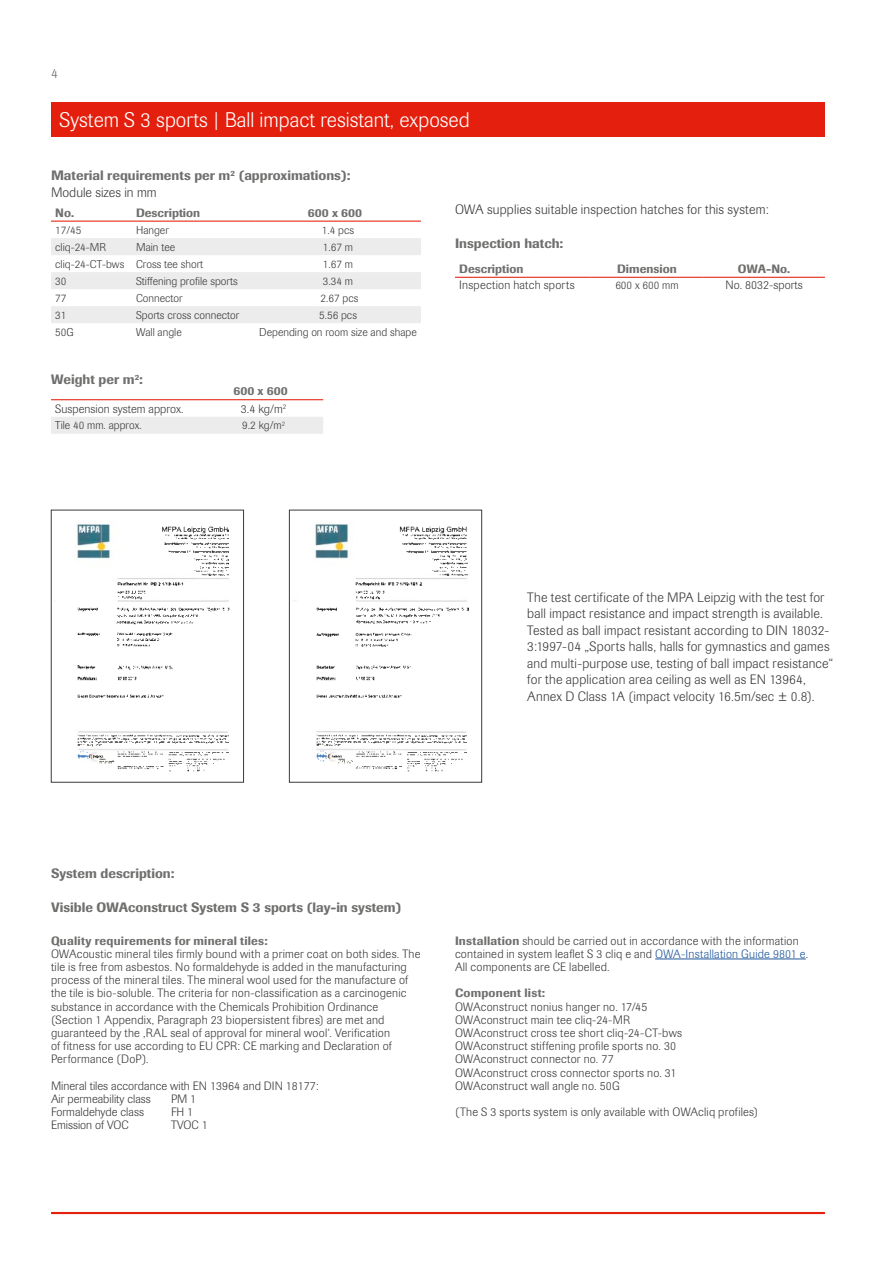
<style>
.page{position:relative;width:893px;height:1263px;background:#fff}
.page>*{position:absolute;margin:0;border:0;box-sizing:border-box;transform-origin:0 0}
.t1{font:300 21px "Imago Pro";color:#fff}
.t2{font:300 13.5px/16.5px "Imago Pro";letter-spacing:.015em;color:#3b3b3a}
.t3{font:500 13.5px/16.5px "Imago Pro";color:#6f6f6e}
.t4{font:300 13.5px "Imago Pro";color:#6f6f6e}
.t5{font:300 12px/13.2px "Imago Pro";letter-spacing:.015em;color:#3b3b3a}
.t6{font:500 12px "Imago Pro";letter-spacing:.015em;color:#6f6f6e}
.t7{font:300 11.25px "Imago Pro";color:#3b3b3a}
.s1{font-weight:300;color:#3b3b3a}
.s2{font-weight:500;color:#6f6f6e}
.s3{color:#23599b}
</style>
<div class="page">
<div style="left:51px;top:102px;width:774px;height:34px;background:#e41f0d"></div>
<hr style="left:655px;top:959px;width:151px;height:1px;background:#23599b">
<div style="left:51px;top:417px;width:272px;height:17px;background:#ececec"></div>
<hr style="left:51px;top:399px;width:153px;height:1px;background:#e41f0d">
<hr style="left:204px;top:399px;width:119px;height:1px;background:#e41f0d">
<svg style="left:51px;top:238px;width:370px;height:85px"></svg>
<hr style="left:51px;top:221px;width:85px;height:1px;background:#e41f0d">
<hr style="left:136px;top:221px;width:119px;height:1px;background:#e41f0d">
<hr style="left:255px;top:221px;width:166px;height:1px;background:#e41f0d">
<img style="left:75px;top:524px;width:155px;height:234px">
<img style="left:117px;top:526px;width:112px;height:60px">
<img style="left:78px;top:677px;width:58px;height:3px">
<img style="left:78px;top:735px;width:150px;height:37px">
<img style="left:78px;top:666px;width:95px;height:4px">
<img style="left:78px;top:632px;width:95px;height:15px">
<img style="left:78px;top:608px;width:152px;height:17px">
<img style="left:78px;top:694px;width:87px;height:4px">
<svg style="left:78px;top:751px;width:11px;height:11px"></svg>
<img style="left:117px;top:591px;width:29px;height:9px">
<svg style="left:80px;top:527px;width:5px;height:6px"></svg>
<div style="left:51px;top:510px;width:193px;height:272px;border:1px solid #3b3b3a"></div>
<img style="left:294px;top:521px;width:175px;height:232px">
<img style="left:356px;top:526px;width:111px;height:60px">
<img style="left:316px;top:677px;width:58px;height:3px">
<img style="left:316px;top:735px;width:150px;height:37px">
<img style="left:316px;top:665px;width:96px;height:5px">
<img style="left:316px;top:608px;width:152px;height:39px">
<img style="left:316px;top:694px;width:87px;height:4px">
<svg style="left:316px;top:751px;width:21px;height:11px"></svg>
<img style="left:355px;top:591px;width:29px;height:9px">
<img style="left:339px;top:525px;width:1px;height:34px">
<svg style="left:319px;top:527px;width:4px;height:6px"></svg>
<svg style="left:330px;top:527px;width:7px;height:4px"></svg>
<div style="left:289px;top:510px;width:193px;height:272px;border:1px solid #3b3b3a"></div>
<hr style="left:455px;top:277px;width:136px;height:1px;background:#e41f0d">
<hr style="left:591px;top:277px;width:112px;height:1px;background:#e41f0d">
<hr style="left:703px;top:277px;width:122px;height:1px;background:#e41f0d">
<hr style="left:51px;top:1212px;width:774px;height:2px;background:#e41f0d">
<p class="t4" style="left:51px;top:65px;width:8px">4</p>
<h1 class="t1" style="left:60px;top:106px;width:412px">System S 3 sports | Ball impact resistant, exposed</h1>
<p class="t3" style="left:51px;top:167px;width:301px">Material requirements per m<sup>2</sup> (approximations):<br><span class="s1">Module sizes in mm</span></p>
<p class="t6" style="left:55px;top:205px;width:20px">No.</p>
<p class="t6" style="left:136px;top:205px;width:66px">Description</p>
<p class="t6" style="left:308px;top:205px;width:56px">600 x 600</p>
<p class="t7" style="left:55px;top:223px;width:28px">17/45</p>
<p class="t7" style="left:136px;top:223px;width:34px">Hanger</p>
<p class="t7" style="left:322px;top:223px;width:34px">1.4 pcs</p>
<p class="t7" style="left:55px;top:240px;width:52px">cliq-24-MR</p>
<p class="t7" style="left:136px;top:240px;width:41px">Main tee</p>
<p class="t7" style="left:323px;top:240px;width:32px">1.67 m</p>
<p class="t7" style="left:55px;top:257px;width:150px">cliq-24-CT-bws Cross tee short</p>
<p class="t7" style="left:323px;top:257px;width:32px">1.67 m</p>
<p class="t7" style="left:55px;top:274px;width:13px">30</p>
<p class="t7" style="left:136px;top:274px;width:103px">Stiffening profile sports</p>
<p class="t7" style="left:323px;top:274px;width:32px">3.34 m</p>
<p class="t7" style="left:55px;top:291px;width:13px">77</p>
<p class="t7" style="left:136px;top:291px;width:48px">Connector</p>
<p class="t7" style="left:320px;top:291px;width:39px">2.67 pcs</p>
<p class="t7" style="left:55px;top:308px;width:13px">31</p>
<p class="t7" style="left:136px;top:308px;width:105px">Sports cross connector</p>
<p class="t7" style="left:319px;top:308px;width:39px">5.56 pcs</p>
<p class="t7" style="left:55px;top:325px;width:20px">50G</p>
<p class="t7" style="left:136px;top:325px;width:47px">Wall angle</p>
<p class="t7" style="left:259px;top:325px;width:159px">Depending on room size and shape</p>
<p class="t3" style="left:51px;top:371px;width:93px">Weight per m<sup>2</sup>:</p>
<p class="t6" style="left:233px;top:383px;width:56px">600 x 600</p>
<p class="t5" style="left:55px;top:402px;width:130px">Suspension system approx.</p>
<p class="t5" style="left:241px;top:402px;width:47px">3.4 kg/m<sup>2</sup></p>
<p class="t7" style="left:55px;top:418px;width:88px">Tile 40 mm. approx.</p>
<p class="t7" style="left:242px;top:418px;width:44px">9.2 kg/m<sup>2</sup></p>
<p class="t2" style="left:455px;top:201px;width:315px">OWA supplies suitable inspection hatches for this system:</p>
<p class="t3" style="left:455px;top:235px;width:110px">Inspection hatch:</p>
<p class="t6" style="left:459px;top:261px;width:66px">Description</p>
<p class="t6" style="left:617px;top:261px;width:61px">Dimension</p>
<p class="t6" style="left:738px;top:261px;width:54px">OWA-No.</p>
<p class="t5" style="left:459px;top:279px;width:117px">Inspection hatch sports</p>
<p class="t7" style="left:615px;top:278px;width:65px">600 x 600 mm</p>
<p class="t5" style="left:725px;top:279px;width:79px">No. 8032-sports</p>
<p class="t2" style="left:527px;top:588px;width:308px">The test certificate of the MPA Leipzig with the test for ball impact resistance and impact strength is available.<br>Tested as ball impact resistant according to DIN 18032- 3:1997-04 „Sports halls, halls for gymnastics and games and multi-purpose use, testing of ball impact resistance“ for the application area ceiling as well as EN 13964, Annex D Class 1A (impact velocity 16.5m/sec ± 0.8).</p>
<p class="t3" style="left:51px;top:864px;width:125px">System description:</p>
<p class="t3" style="left:51px;top:898px;width:352px">Visible OWAconstruct System S 3 sports (lay-in system)</p>
<p class="t6" style="left:51px;top:932px;width:218px">Quality requirements for mineral tiles:</p>
<p class="t5" style="left:51px;top:947px;width:371px">OWAcoustic mineral tiles firmly bound with a primer coat on both sides. The tile is free from asbestos. No formaldehyde is added in the manufacturing process of the mineral tiles. The mineral wool used for the manufacture of the tile is bio-soluble. The criteria for non-classification as a carcinogenic substance in accordance with the Chemicals Prohibition Ordinance (Section 1 Appendix, Paragraph 23 biopersistent fibres) are met and guaranteed by the ‚RAL seal of approval for mineral wool‘. Verification<br>of fitness for use according to EU CPR: CE marking and Declaration of Performance (DoP).</p>
<p class="t5" style="left:51px;top:1079px;width:269px">Mineral tiles accordance with EN 13964 and DIN 18177:<br>Air permeability class</p>
<p class="t5" style="left:171px;top:1092px;width:27px">PM 1</p>
<p class="t5" style="left:51px;top:1105px;width:95px">Formaldehyde class</p>
<p class="t5" style="left:171px;top:1105px;width:24px">FH 1</p>
<p class="t5" style="left:51px;top:1118px;width:79px">Emission of VOC</p>
<p class="t5" style="left:171px;top:1118px;width:38px">TVOC 1</p>
<p class="t5" style="left:455px;top:934px;width:355px"><span class="s2">Installation</span> should be carried out in accordance with the information contained in system leaflet S 3 cliq e and <span class="s3">OWA-Installation Guide 9801 e</span>.<br>All components are CE labelled.</p>
<p class="t6" style="left:455px;top:985px;width:92px">Component list:</p>
<p class="t5" style="left:455px;top:1000px;width:229px">OWAconstruct nonius hanger no. 17/45<br>OWAconstruct main tee cliq-24-MR OWAconstruct cross tee short cliq-24-CT-bws OWAconstruct stiffening profile sports no. 30<br>OWAconstruct connector no. 77<br>OWAconstruct cross connector sports no. 31<br>OWAconstruct wall angle no. 50G</p>
<p class="t5" style="left:455px;top:1105px;width:305px">(The S 3 sports system is only available with OWAcliq profiles)</p>
</div>
